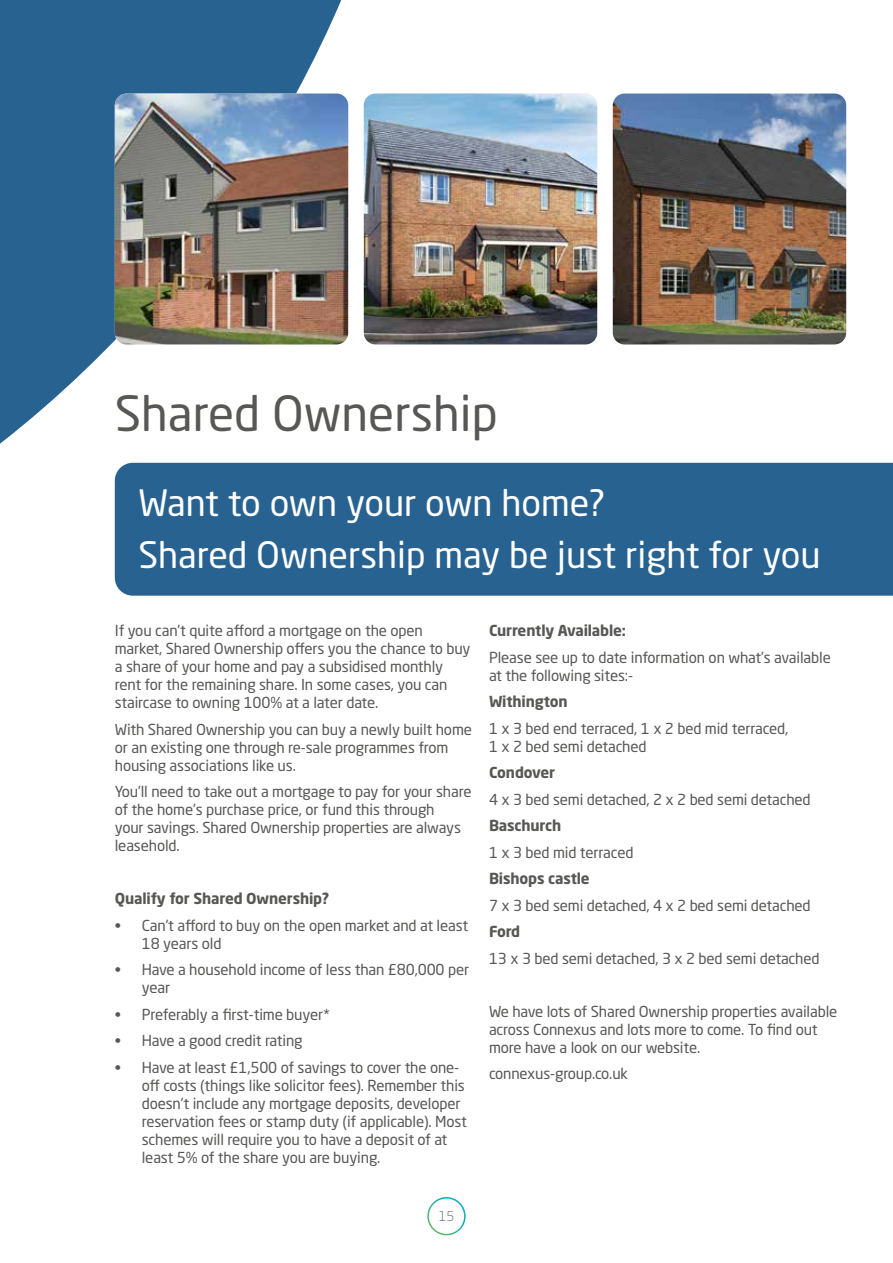
<style>
.page{position:relative;width:893px;height:1263px;background:#fff}
.page>*{position:absolute;margin:0;border:0;box-sizing:border-box;transform-origin:0 0}
.t1{font:48px "Neo Sans Std";color:#575756}
.t2{font:36px/51.8px "Neo Sans Std";color:#fff}
.t3{font:15px/18px "Neo Sans Std";letter-spacing:-.01em;color:#575756}
.t4{font:700 15px "Neo Sans Std";letter-spacing:-.01em;color:#575756}
.t5{font:300 13.5px "Neo Sans Std";color:#575756}
</style>
<div class="page">
<svg style="left:0;top:0;width:432px;height:580px"></svg>
<div style="left:427px;top:1197px;width:39px;height:38px;border:2px solid #fff;border-radius:50%"></div>
<div style="left:115px;top:463px;width:778px;height:133px;background:#286290"></div>
<img style="left:115px;top:94px;width:233px;height:250px">
<img style="left:364px;top:94px;width:233px;height:250px">
<img style="left:613px;top:94px;width:233px;height:250px">
<h1 class="t1" style="left:115px;top:384px;width:384px">Shared Ownership</h1>
<h2 class="t2" style="left:138px;top:476px;width:684px">Want to own your own home?<br>Shared Ownership may be just right for you</h2>
<p class="t3" style="left:115px;top:621px;width:357px">If you can’t quite afford a mortgage on the open market, Shared Ownership offers you the chance to buy a share of your home and pay a subsidised monthly rent for the remaining share. In some cases, you can staircase to owning 100% at a later date.</p>
<p class="t3" style="left:115px;top:720px;width:359px">With Shared Ownership you can buy a newly built home or an existing one through re-sale programmes from housing associations like us.</p>
<p class="t3" style="left:115px;top:782px;width:358px">You’ll need to take out a mortgage to pay for your share of the home’s purchase price, or fund this through<br>your savings. Shared Ownership properties are always leasehold.</p>
<p class="t4" style="left:115px;top:889px;width:216px">Qualify for Shared Ownership?</p>
<p class="t3" style="left:142px;top:916px;width:328px;text-indent:-27px">• Can’t afford to buy on the open market and at least<br>18 years old</p>
<p class="t3" style="left:142px;top:960px;width:329px;text-indent:-27px">• Have a household income of less than £80,000 per year</p>
<p class="t3" style="left:115px;top:1005px;width:217px">• Preferably a first-time buyer*</p>
<p class="t3" style="left:115px;top:1031px;width:189px">• Have a good credit rating</p>
<p class="t3" style="left:142px;top:1058px;width:327px;text-indent:-27px">• Have at least £1,500 of savings to cover the one&shy;off costs (things like solicitor fees). Remember this doesn’t include any mortgage deposits, developer reservation fees or stamp duty (if applicable). Most schemes will require you to have a deposit of at least 5% of the share you are buying.</p>
<p class="t5" style="left:439px;top:1208px;width:17px">15</p>
<p class="t4" style="left:489px;top:621px;width:138px">Currently Available:</p>
<p class="t3" style="left:489px;top:648px;width:343px">Please see up to date information on what’s available at the following sites:-</p>
<p class="t4" style="left:489px;top:692px;width:80px">Withington</p>
<p class="t3" style="left:489px;top:719px;width:301px">1 x 3 bed end terraced, 1 x 2 bed mid terraced,<br>1 x 2 bed semi detached</p>
<p class="t4" style="left:489px;top:763px;width:68px">Condover</p>
<p class="t3" style="left:489px;top:790px;width:323px">4 x 3 bed semi detached, 2 x 2 bed semi detached</p>
<p class="t4" style="left:489px;top:816px;width:74px">Baschurch</p>
<p class="t3" style="left:489px;top:843px;width:146px">1 x 3 bed mid terraced</p>
<p class="t4" style="left:489px;top:869px;width:102px">Bishops castle</p>
<p class="t3" style="left:489px;top:896px;width:323px">7 x 3 bed semi detached, 4 x 2 bed semi detached</p>
<p class="t4" style="left:489px;top:922px;width:33px">Ford</p>
<p class="t3" style="left:489px;top:949px;width:332px">13 x 3 bed semi detached, 3 x 2 bed semi detached</p>
<p class="t3" style="left:489px;top:1002px;width:350px">We have lots of Shared Ownership properties available across Connexus and lots more to come. To find out more have a look on our website.</p>
<p class="t3" style="left:489px;top:1064px;width:140px">connexus-group.co.uk</p>
</div>
